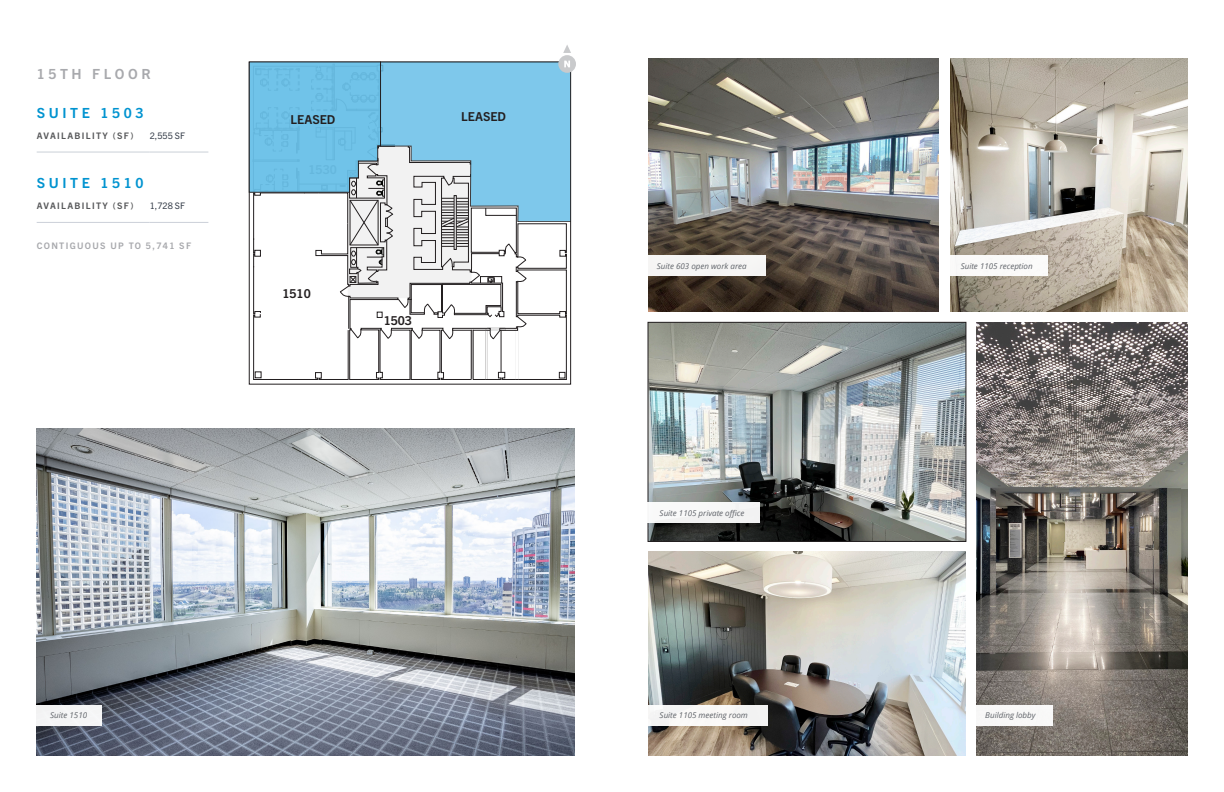
<style>
.page{position:relative;width:1224px;height:792px;background:#fff}
.page>*{position:absolute;margin:0;border:0;box-sizing:border-box;transform-origin:0 0}
.Paragraph_Style_1{font:700 14px "Trade Gothic Next LT Pro";letter-spacing:.26em;color:#0093d0}
.Paragraph_Style_1-2{font:700 14px "Trade Gothic Next LT Pro";letter-spacing:.26em;color:#a8a9ad}
.t1{font:700 12.3px "Trade Gothic Next LT Pro";color:#231f20}
.Table_Copy_Specs{font:700 9px "Trade Gothic Next LT Pro";letter-spacing:.15em;color:#57585a}
.Paragraph_Style_1-3{font:700 9px "Trade Gothic Next LT Pro";letter-spacing:.15em;color:#a8a9ad}
.Table_Copy_Values{font:9px "Trade Gothic Next LT Pro";color:#363e4a}
.Body_Text_-_Dark_Grey_CMYK{font:italic 8px "Open Sans";color:#5f6369}
</style>
<div class="page">
<hr style="left:37px;top:222px;width:113px;height:1px;background:#cbd0d8">
<hr style="left:150px;top:222px;width:58px;height:1px;background:#cbd0d8">
<div style="left:558px;top:55px;width:18px;height:18px;background:#c9cacc;border-radius:50%"></div>
<svg style="left:249px;top:61px;width:322px;height:320px"></svg>
<svg style="left:563px;top:45px;width:8px;height:8px"></svg>
<hr style="left:37px;top:152px;width:113px;height:1px;background:#cbd0d8">
<hr style="left:150px;top:152px;width:58px;height:1px;background:#cbd0d8">
<img style="left:37px;top:428px;width:537px;height:328px">
<img style="left:950px;top:58px;width:238px;height:254px">
<img style="left:648px;top:58px;width:290px;height:254px">
<img style="left:650px;top:324px;width:314px;height:216px">
<div style="left:648px;top:322px;width:318px;height:220px;border:1px solid #231f20"></div>
<img style="left:648px;top:552px;width:318px;height:204px">
<img style="left:976px;top:322px;width:212px;height:434px">
<div style="left:971px;top:705px;width:82px;height:20px;background:#f8f7f7"></div>
<div style="left:943px;top:256px;width:105px;height:20px;background:#fff"></div>
<div style="left:621px;top:256px;width:144px;height:20px;background:#f6f5f4"></div>
<div style="left:624px;top:705px;width:144px;height:20px;background:#f9f7f6"></div>
<div style="left:624px;top:503px;width:136px;height:20px;background:#f8f8f8"></div>
<div style="left:14px;top:705px;width:88px;height:20px;background:#f5f5f6"></div>
<p class="Paragraph_Style_1-2" style="left:37px;top:64px;width:116px">15TH FLOOR</p>
<p class="Paragraph_Style_1" style="left:37px;top:103px;width:108px">SUITE 1503</p>
<p class="Table_Copy_Specs" style="left:37px;top:129px;width:98px">AVAILABILITY (SF)</p>
<p class="Table_Copy_Values" style="left:150px;top:129px;width:37px">2,555 SF</p>
<p class="Paragraph_Style_1" style="left:37px;top:174px;width:108px">SUITE 1510</p>
<p class="Table_Copy_Specs" style="left:37px;top:199px;width:98px">AVAILABILITY (SF)</p>
<p class="Table_Copy_Values" style="left:150px;top:199px;width:37px">1,728 SF</p>
<p class="Paragraph_Style_1-3" style="left:37px;top:240px;width:156px">CONTIGUOUS UP TO 5,741 SF</p>
<p class="t1" style="left:291px;top:111px;width:46px">LEASED</p>
<p class="t1" style="left:461px;top:108px;width:46px">LEASED</p>
<p class="t1" style="left:283px;top:285px;width:30px">1510</p>
<p class="t1" style="left:384px;top:312px;width:30px">1503</p>
<p class="Body_Text_-_Dark_Grey_CMYK" style="left:657px;top:260px;width:91px">Suite 603 open work area</p>
<p class="Body_Text_-_Dark_Grey_CMYK" style="left:961px;top:260px;width:73px">Suite 1105 reception</p>
<p class="Body_Text_-_Dark_Grey_CMYK" style="left:660px;top:508px;width:86px">Suite 1105 private office</p>
<p class="Body_Text_-_Dark_Grey_CMYK" style="left:50px;top:710px;width:38px">Suite 1510</p>
<p class="Body_Text_-_Dark_Grey_CMYK" style="left:985px;top:710px;width:52px">Building lobby</p>
<p class="Body_Text_-_Dark_Grey_CMYK" style="left:660px;top:710px;width:90px">Suite 1105 meeting room</p>
</div>
